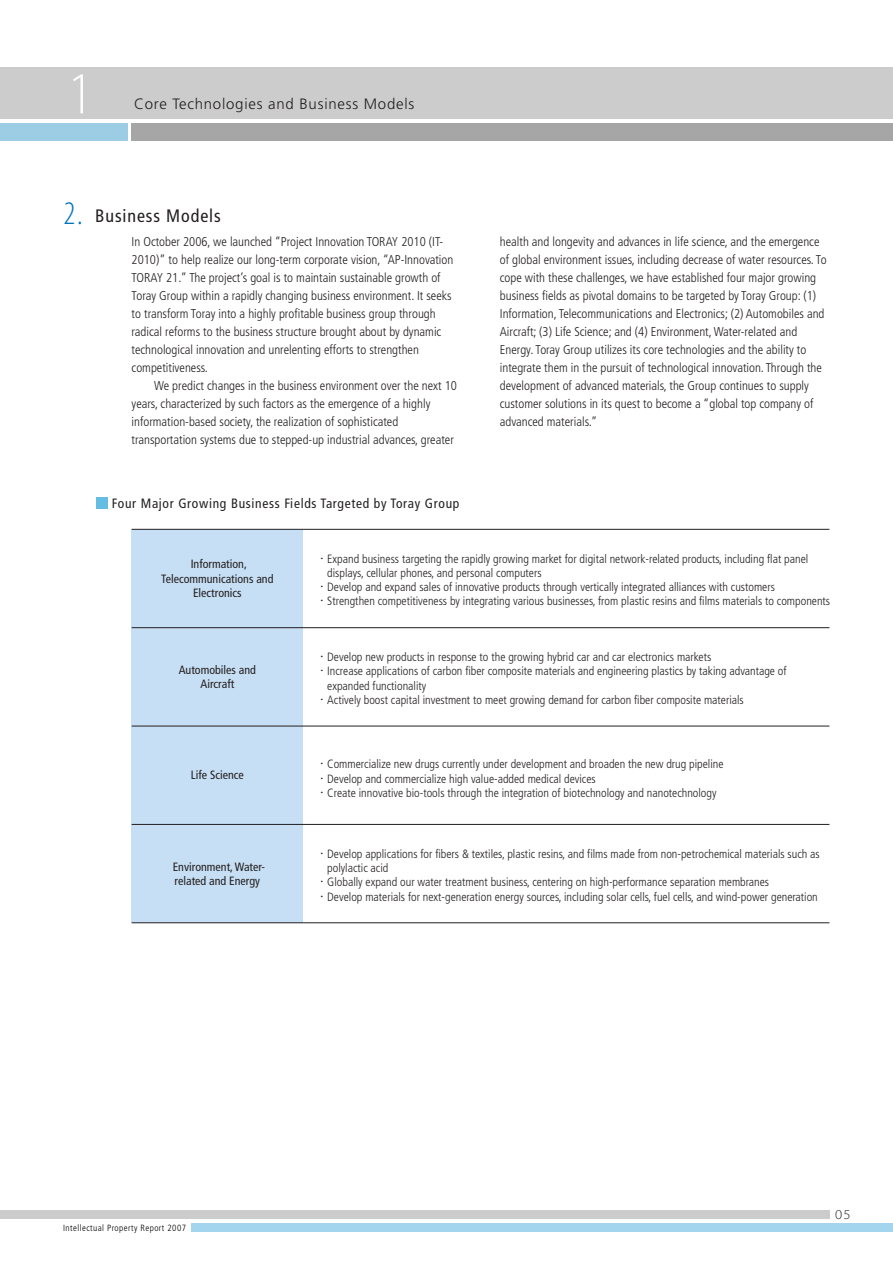
<style>
.page{position:relative;width:893px;height:1263px;background:#fff}
.page>*{position:absolute;margin:0;border:0;box-sizing:border-box;transform-origin:0 0}
.t1{font:60px "Myriad MM 215 300";color:#fff}
.t2{font:condensed 18px "Frutiger";letter-spacing:.05em;color:#231f20}
.t3{font:300 15px "Frutiger";letter-spacing:.05em;color:#231f20}
.t4{font:condensed 13.5px "Frutiger";letter-spacing:.05em;color:#231f20}
.t5{font:13.5px "Myriad MM 215 700";color:#231f20}
.t6{font:300 condensed 12.75px/18px "Frutiger";color:#231f20}
.t7{font:300 condensed 12px/14.2px "Frutiger";color:#231f20}
.t8{font:condensed 12px/14.2px "Frutiger";color:#231f20;text-align:center}
.t9{font:300 condensed 9px "Frutiger";letter-spacing:.05em;color:#000}
.t10{font:300 condensed 4.5px "Frutiger";color:#231f20}
.s1{font-family:"Myriad MM 215 300";font-stretch:normal;font-size:33px;color:#0072bc}
</style>
<div class="page">
<div style="left:132px;top:529px;width:171px;height:394px;background:#c7dff4"></div>
<div style="left:0;top:1210px;width:829px;height:9px;background:#ccc"></div>
<div style="left:0;top:68px;width:892px;height:51px;background:#ccc"></div>
<div style="left:0;top:123px;width:127px;height:17px;background:#9dcde4"></div>
<div style="left:132px;top:123px;width:760px;height:17px;background:#a6a6a6"></div>
<hr style="left:132px;top:529px;width:697px;height:1px;background:#231f20">
<hr style="left:132px;top:627px;width:697px;height:1px;background:#231f20">
<hr style="left:132px;top:726px;width:697px;height:1px;background:#231f20">
<hr style="left:132px;top:824px;width:697px;height:1px;background:#231f20">
<hr style="left:132px;top:922px;width:697px;height:1px;background:#231f20">
<div style="left:191px;top:1223px;width:701px;height:9px;background:#a3d6ee"></div>
<div style="left:96px;top:497px;width:12px;height:12px;background:#65bee1"></div>
<h1 class="t1" style="left:69px;top:71px;width:23px">1</h1>
<p class="t3" style="left:134px;top:98px;width:282px">Core Technologies and Business Models</p>
<h2 class="t2" style="left:64px;top:209px;width:159px"><span class="s1">2.</span> Business Models</h2>
<p class="t6" style="left:132px;top:233px;width:323px">In October 2006, we launched “Project Innovation TORAY 2010 (IT-2010)” to help realize our long-term corporate vision, “AP-Innovation TORAY 21.” The project’s goal is to maintain sustainable growth of Toray Group within a rapidly changing business environment. It seeks to transform Toray into a highly profitable business group through radical reforms to the business structure brought about by dynamic technological innovation and unrelenting efforts to strengthen competitiveness.</p>
<p class="t6" style="left:132px;top:377px;width:327px;text-indent:22px">We predict changes in the business environment over the next 10 years, characterized by such factors as the emergence of a highly information-based society, the realization of sophisticated transportation systems due to stepped-up industrial advances, greater</p>
<p class="t4" style="left:112px;top:498px;width:349px">Four Major Growing Business Fields Targeted by Toray Group</p>
<p class="t6" style="left:500px;top:233px;width:328px">health and longevity and advances in life science, and the emergence of global environment issues, including decrease of water resources. To cope with these challenges, we have established four major growing business fields as pivotal domains to be targeted by Toray Group: (1)<br>Information, Telecommunications and Electronics; (2) Automobiles and Aircraft; (3) Life Science; and (4) Environment, Water-related and Energy. Toray Group utilizes its core technologies and the ability to integrate them in the pursuit of technological innovation. Through the development of advanced materials, the Group continues to supply customer solutions in its quest to become a “global top company of advanced materials.”</p>
<p class="t8" style="left:161px;top:558px;width:114px">Information,<br>Telecommunications and<br>Electronics</p>
<p class="t8" style="left:179px;top:664px;width:79px">Automobiles and<br>Aircraft</p>
<p class="t8" style="left:191px;top:769px;width:54px">Life Science</p>
<p class="t8" style="left:173px;top:861px;width:94px;text-align:left">Environment, Water&shy;related and Energy</p>
<p class="t7" style="left:327px;top:552px;width:504px">Expand business targeting the rapidly growing market for digital network-related products, including flat panel displays, cellular phones, and personal computers<br>Develop and expand sales of innovative products through vertically integrated alliances with customers<br>Strengthen competitiveness by integrating various businesses, from plastic resins and films materials to components</p>
<p class="t10" style="left:321px;top:556px;width:4px">•</p>
<p class="t10" style="left:321px;top:585px;width:4px">•</p>
<p class="t10" style="left:321px;top:599px;width:4px">•</p>
<p class="t7" style="left:327px;top:651px;width:461px">Develop new products in response to the growing hybrid car and car electronics markets<br>Increase applications of carbon fiber composite materials and engineering plastics by taking advantage of expanded functionality<br>Actively boost capital investment to meet growing demand for carbon fiber composite materials</p>
<p class="t10" style="left:321px;top:655px;width:4px">•</p>
<p class="t10" style="left:321px;top:669px;width:4px">•</p>
<p class="t10" style="left:321px;top:697px;width:4px">•</p>
<p class="t7" style="left:327px;top:758px;width:398px">Commercialize new drugs currently under development and broaden the new drug pipeline<br>Develop and commercialize high value-added medical devices<br>Create innovative bio-tools through the integration of biotechnology and nanotechnology</p>
<p class="t10" style="left:321px;top:762px;width:4px">•</p>
<p class="t10" style="left:321px;top:776px;width:4px">•</p>
<p class="t10" style="left:321px;top:791px;width:4px">•</p>
<p class="t7" style="left:327px;top:847px;width:494px">Develop applications for fibers &amp; textiles, plastic resins, and films made from non-petrochemical materials such as polylactic acid<br>Globally expand our water treatment business, centering on high-performance separation membranes<br>Develop materials for next-generation energy sources, including solar cells, fuel cells, and wind-power generation</p>
<p class="t10" style="left:321px;top:851px;width:4px">•</p>
<p class="t10" style="left:321px;top:880px;width:4px">•</p>
<p class="t10" style="left:321px;top:894px;width:4px">•</p>
<p class="t9" style="left:63px;top:1224px;width:124px">Intellectual Property Report 2007</p>
<p class="t5" style="left:835px;top:1209px;width:17px">05</p>
</div>
